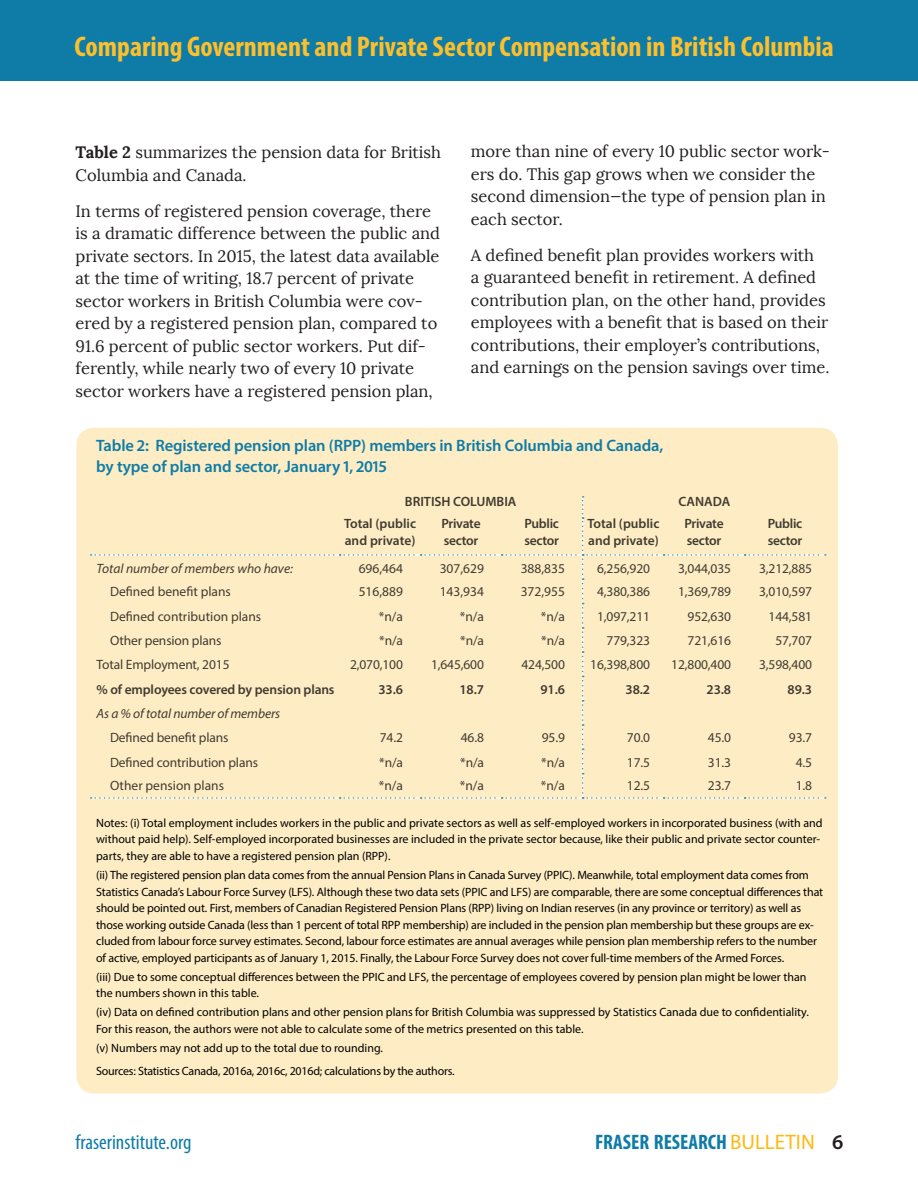
<style>
.page{position:relative;width:918px;height:1188px;background:#fff}
.page>*{position:absolute;margin:0;border:0;box-sizing:border-box;transform-origin:0 0}
.t1{font:700 condensed 28.5px "Myriad Pro";color:#fdbf2b}
.t2{font:700 condensed 21px "Myriad Pro";color:#0f7ca7}
.t3{font:condensed 21px "Myriad Pro";color:#0f7ca7}
.BodyText{font:16.5px/22.5px "Lora";color:#231f20}
.Table_head{font:600 16.5px/21px "Myriad Pro";letter-spacing:-.005em;color:#0f7ca7}
.t4{font:13.5px "Myriad Pro";letter-spacing:-.01em;color:#000}
.t5{font:600 13.5px/16.5px "Myriad Pro";letter-spacing:-.01em;color:#000}
.t6{font:italic 13.5px "Myriad Pro";letter-spacing:-.005em;color:#000}
.table_text_small_lef{font:12px/16.5px "Myriad Pro";letter-spacing:-.01em;color:#000}
.s1{font-weight:700}
.s2{font-weight:400;font-stretch:normal;color:#fdb813}
.s3{font-weight:600;font-stretch:normal;color:#231f20}
</style>
<div class="page">
<div style="left:0;top:0;width:918px;height:81px;background:#0f7ca7"></div>
<div style="left:76px;top:428px;width:762px;height:666px;background:#feedc4;border-radius:18px"></div>
<svg style="left:91px;top:496px;width:735px;height:303px"></svg>
<h1 class="t1" style="left:75px;top:29px;width:761px">Comparing Government and Private Sector Compensation in British Columbia</h1>
<p class="BodyText" style="left:76px;top:142px;width:367px"><span class="s1">Table 2</span> summarizes the pension data for British<br>Columbia and Canada.</p>
<p class="BodyText" style="left:76px;top:200px;width:366px">In terms of registered pension coverage, there is a dramatic difference between the public and private sectors. In 2015, the latest data available at the time of writing, 18.7 percent of private sector workers in British Columbia were cov&shy;ered by a registered pension plan, compared to 91.6 percent of public sector workers. Put dif&shy;ferently, while nearly two of every 10 private sector workers have a registered pension plan,</p>
<p class="BodyText" style="left:471px;top:141px;width:361px">more than nine of every 10 public sector work&shy;ers do. This gap grows when we consider the second dimension—the type of pension plan in each sector.</p>
<p class="BodyText" style="left:471px;top:244px;width:360px">A defined benefit plan provides workers with<br>a guaranteed benefit in retirement. A defined contribution plan, on the other hand, provides employees with a benefit that is based on their contributions, their employer’s contributions, and earnings on the pension savings over time.</p>
<p class="Table_head" style="left:96px;top:435px;width:569px">Table 2: Registered pension plan (RPP) members in British Columbia and Canada, by type of plan and sector, January 1, 2015</p>
<p class="t5" style="left:405px;top:493px;width:113px">BRITISH COLUMBIA</p>
<p class="t5" style="left:679px;top:493px;width:53px">CANADA</p>
<p class="t5" style="left:344px;top:515px;width:74px">Total (public and private)</p>
<p class="t5" style="left:441px;top:515px;width:41px">Private sector</p>
<p class="t5" style="left:524px;top:515px;width:36px">Public sector</p>
<p class="t5" style="left:587px;top:515px;width:74px">Total (public and private)</p>
<p class="t5" style="left:684px;top:515px;width:41px">Private sector</p>
<p class="t5" style="left:768px;top:515px;width:36px">Public sector</p>
<p class="t6" style="left:97px;top:560px;width:198px">Total number of members who have:</p>
<p class="t4" style="left:359px;top:560px;width:46px">696,464</p>
<p class="t4" style="left:440px;top:560px;width:46px">307,629</p>
<p class="t4" style="left:521px;top:560px;width:46px">388,835</p>
<p class="t4" style="left:597px;top:560px;width:54px">6,256,920</p>
<p class="t4" style="left:678px;top:560px;width:54px">3,044,035</p>
<p class="t4" style="left:759px;top:560px;width:54px">3,212,885</p>
<p class="t4" style="left:110px;top:584px;width:122px">Defined benefit plans</p>
<p class="t4" style="left:359px;top:584px;width:46px">516,889</p>
<p class="t4" style="left:440px;top:584px;width:46px">143,934</p>
<p class="t4" style="left:521px;top:584px;width:46px">372,955</p>
<p class="t4" style="left:597px;top:584px;width:54px">4,380,386</p>
<p class="t4" style="left:678px;top:584px;width:54px">1,369,789</p>
<p class="t4" style="left:759px;top:584px;width:54px">3,010,597</p>
<p class="t4" style="left:110px;top:608px;width:153px">Defined contribution plans</p>
<p class="t4" style="left:379px;top:608px;width:26px">*n/a</p>
<p class="t4" style="left:460px;top:608px;width:26px">*n/a</p>
<p class="t4" style="left:541px;top:608px;width:26px">*n/a</p>
<p class="t4" style="left:597px;top:608px;width:54px">1,097,211</p>
<p class="t4" style="left:688px;top:608px;width:45px">952,630</p>
<p class="t4" style="left:769px;top:608px;width:45px">144,581</p>
<p class="t4" style="left:110px;top:632px;width:113px">Other pension plans</p>
<p class="t4" style="left:379px;top:632px;width:25px">*n/a</p>
<p class="t4" style="left:460px;top:632px;width:25px">*n/a</p>
<p class="t4" style="left:541px;top:632px;width:25px">*n/a</p>
<p class="t4" style="left:607px;top:632px;width:45px">779,323</p>
<p class="t4" style="left:688px;top:632px;width:45px">721,616</p>
<p class="t4" style="left:775px;top:632px;width:38px">57,707</p>
<p class="t4" style="left:97px;top:656px;width:135px">Total Employment, 2015</p>
<p class="t4" style="left:350px;top:656px;width:54px">2,070,100</p>
<p class="t4" style="left:431px;top:656px;width:54px">1,645,600</p>
<p class="t4" style="left:521px;top:656px;width:45px">424,500</p>
<p class="t4" style="left:590px;top:656px;width:61px">16,398,800</p>
<p class="t4" style="left:671px;top:656px;width:61px">12,800,400</p>
<p class="t4" style="left:759px;top:656px;width:54px">3,598,400</p>
<p class="t5" style="left:97px;top:681px;width:240px">% of employees covered by pension plans</p>
<p class="t5" style="left:379px;top:681px;width:26px">33.6</p>
<p class="t5" style="left:460px;top:681px;width:26px">18.7</p>
<p class="t5" style="left:541px;top:681px;width:26px">91.6</p>
<p class="t5" style="left:626px;top:681px;width:26px">38.2</p>
<p class="t5" style="left:707px;top:681px;width:26px">23.8</p>
<p class="t5" style="left:788px;top:681px;width:26px">89.3</p>
<p class="t6" style="left:97px;top:705px;width:185px">As a % of total number of members</p>
<p class="t4" style="left:110px;top:729px;width:120px">Defined benefit plans</p>
<p class="t4" style="left:380px;top:729px;width:25px">74.2</p>
<p class="t4" style="left:461px;top:729px;width:25px">46.8</p>
<p class="t4" style="left:542px;top:729px;width:25px">95.9</p>
<p class="t4" style="left:627px;top:729px;width:25px">70.0</p>
<p class="t4" style="left:708px;top:729px;width:25px">45.0</p>
<p class="t4" style="left:789px;top:729px;width:25px">93.7</p>
<p class="t4" style="left:110px;top:754px;width:150px">Defined contribution plans</p>
<p class="t4" style="left:379px;top:754px;width:25px">*n/a</p>
<p class="t4" style="left:460px;top:754px;width:25px">*n/a</p>
<p class="t4" style="left:541px;top:754px;width:25px">*n/a</p>
<p class="t4" style="left:627px;top:754px;width:25px">17.5</p>
<p class="t4" style="left:708px;top:754px;width:25px">31.3</p>
<p class="t4" style="left:796px;top:754px;width:18px">4.5</p>
<p class="t4" style="left:110px;top:778px;width:115px">Other pension plans</p>
<p class="t4" style="left:379px;top:778px;width:26px">*n/a</p>
<p class="t4" style="left:460px;top:778px;width:26px">*n/a</p>
<p class="t4" style="left:541px;top:778px;width:26px">*n/a</p>
<p class="t4" style="left:627px;top:778px;width:25px">12.5</p>
<p class="t4" style="left:708px;top:778px;width:25px">23.7</p>
<p class="t4" style="left:796px;top:778px;width:18px">1.8</p>
<p class="table_text_small_lef" style="left:96px;top:814px;width:728px">Notes: (i) Total employment includes workers in the public and private sectors as well as self-employed workers in incorporated business (with and without paid help). Self-employed incorporated businesses are included in the private sector because, like their public and private sector counter&shy;parts, they are able to have a registered pension plan (RPP).</p>
<p class="table_text_small_lef" style="left:96px;top:867px;width:729px">(ii) The registered pension plan data comes from the annual Pension Plans in Canada Survey (PPIC). Meanwhile, total employment data comes from Statistics Canada’s Labour Force Survey (LFS). Although these two data sets (PPIC and LFS) are comparable, there are some conceptual differences that should be pointed out. First, members of Canadian Registered Pension Plans (RPP) living on Indian reserves (in any province or territory) as well as those working outside Canada (less than 1 percent of total RPP membership) are included in the pension plan membership but these groups are ex&shy;cluded from labour force survey estimates. Second, labour force estimates are annual averages while pension plan membership refers to the number of active, employed participants as of January 1, 2015. Finally, the Labour Force Survey does not cover full-time members of the Armed Forces.</p>
<p class="table_text_small_lef" style="left:96px;top:968px;width:712px">(iii) Due to some conceptual differences between the PPIC and LFS, the percentage of employees covered by pension plan might be lower than the numbers shown in this table.</p>
<p class="table_text_small_lef" style="left:96px;top:1004px;width:714px">(iv) Data on defined contribution plans and other pension plans for British Columbia was suppressed by Statistics Canada due to confidentiality.<br>For this reason, the authors were not able to calculate some of the metrics presented on this table.</p>
<p class="table_text_small_lef" style="left:96px;top:1040px;width:288px">(v) Numbers may not add up to the total due to rounding.</p>
<p class="table_text_small_lef" style="left:96px;top:1063px;width:360px">Sources: Statistics Canada, 2016a, 2016c, 2016d; calculations by the authors.</p>
<h2 class="t3" style="left:76px;top:1129px;width:117px">fraserinstitute.org</h2>
<h2 class="t2" style="left:595px;top:1129px;width:250px">FRASER RESEARCH <span class="s2">BULLETIN</span> <span class="s3">6</span></h2>
</div>
